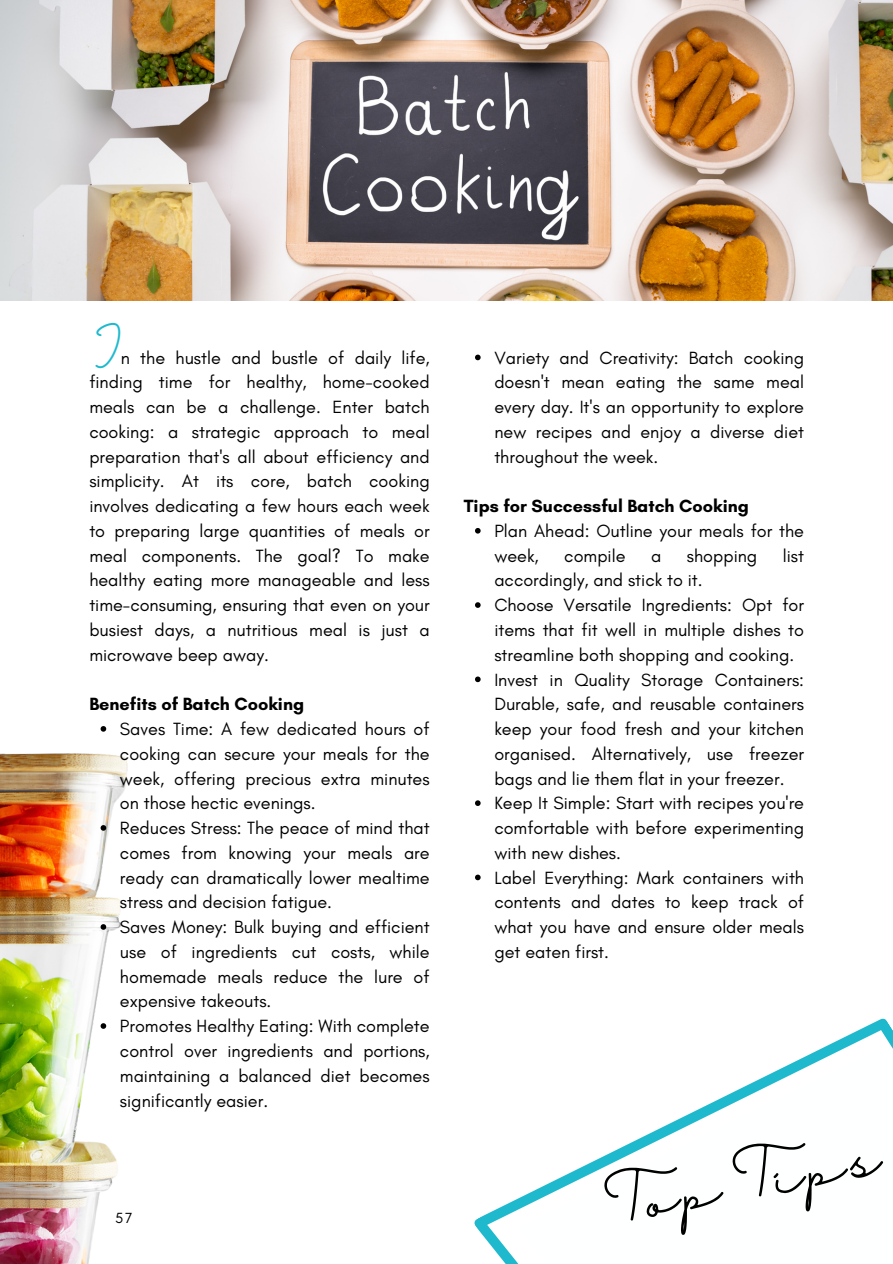
<style>
.page{position:relative;width:893px;height:1264px;background:#fff}
.page>*{position:absolute;margin:0;border:0;box-sizing:border-box;transform-origin:0 0}
.t1{font:47.55px "Halimun";color:#000}
.t2{font:37.5px "Halimun";color:#1db9ce}
.t3{font:18px/24.8px "Glacial Indifference";color:#000}
.t4{font:700 18px "Glacial Indifference";color:#000}
.t5{font:15px "Glacial Indifference";color:#000}
</style>
<div class="page">
<img style="left:0;top:0;width:892px;height:301px">
<img style="left:0;top:729px;width:128px;height:534px">
<svg style="left:475px;top:354px;width:5px;height:6px"></svg>
<svg style="left:475px;top:528px;width:5px;height:5px"></svg>
<svg style="left:475px;top:602px;width:5px;height:6px"></svg>
<svg style="left:475px;top:676px;width:5px;height:6px"></svg>
<svg style="left:475px;top:800px;width:5px;height:6px"></svg>
<svg style="left:475px;top:874px;width:5px;height:6px"></svg>
<svg style="left:101px;top:726px;width:5px;height:5px"></svg>
<svg style="left:101px;top:825px;width:5px;height:5px"></svg>
<svg style="left:101px;top:924px;width:5px;height:5px"></svg>
<svg style="left:101px;top:1023px;width:5px;height:5px"></svg>
<svg style="left:474px;top:1018px;width:418px;height:245px"></svg>
<h2 class="t2" style="left:94px;top:333px;width:25px">I</h2>
<p class="t3" style="left:89px;top:345px;width:342px;text-align:justify;text-indent:31px">n the hustle and bustle of daily life, finding time for healthy, home-cooked meals can be a challenge. Enter batch cooking: a strategic approach to meal preparation that's all about efficiency and simplicity. At its core, batch cooking involves dedicating a few hours each week to preparing large quantities of meals or meal components. The goal? To make healthy eating more manageable and less time-consuming, ensuring that even on your busiest days, a nutritious meal is just a microwave beep away.</p>
<p class="t4" style="left:89px;top:693px;width:216px">Benefits of Batch Cooking</p>
<p class="t3" style="left:120px;top:716px;width:311px">Saves Time: A few dedicated hours of cooking can secure your meals for the week, offering precious extra minutes on those hectic evenings.<br>Reduces Stress: The peace of mind that comes from knowing your meals are ready can dramatically lower mealtime stress and decision fatigue.<br>Saves Money: Bulk buying and efficient use of ingredients cut costs, while homemade meals reduce the lure of expensive takeouts.<br>Promotes Healthy Eating: With complete control over ingredients and portions, maintaining a balanced diet becomes significantly easier.</p>
<p class="t5" style="left:115px;top:1209px;width:19px">57</p>
<p class="t3" style="left:494px;top:345px;width:311px;text-align:justify">Variety and Creativity: Batch cooking doesn't mean eating the same meal every day. It's an opportunity to explore new recipes and enjoy a diverse diet throughout the week.</p>
<p class="t4" style="left:463px;top:495px;width:286px">Tips for Successful Batch Cooking</p>
<p class="t3" style="left:494px;top:518px;width:311px">Plan Ahead: Outline your meals for the week,</p>
<p class="t3" style="left:564px;top:543px;width:63px">compile</p>
<p class="t3" style="left:651px;top:543px;width:12px">a</p>
<p class="t3" style="left:686px;top:543px;width:72px">shopping</p>
<p class="t3" style="left:782px;top:543px;width:23px">list</p>
<p class="t3" style="left:494px;top:568px;width:311px">accordingly, and stick to it.<br>Choose Versatile Ingredients: Opt for items that fit well in multiple dishes to streamline both shopping and cooking.<br>Invest in Quality Storage Containers:<br>Durable, safe, and reusable containers keep your food fresh and your kitchen organised. Alternatively, use freezer bags and lie them flat in your freezer.<br>Keep It Simple: Start with recipes you're comfortable with before experimenting with new dishes.<br>Label Everything: Mark containers with contents and dates to keep track of what you have and ensure older meals get eaten first.</p>
<h1 class="t1" style="left:613px;top:1181px;width:267px;rotate:-11deg">Top Tips</h1>
</div>
